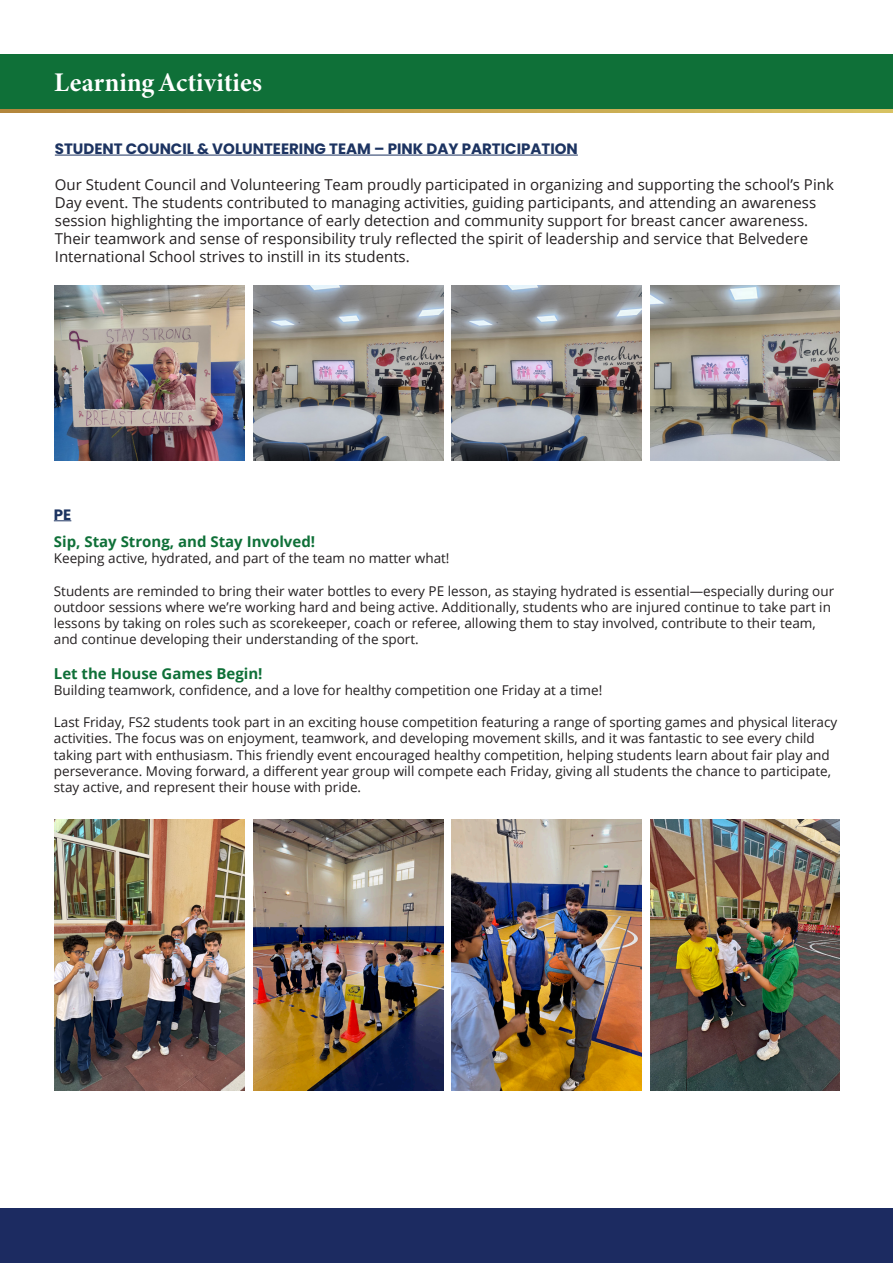
<style>
.page{position:relative;width:893px;height:1263px;background:#fff}
.page>*{position:absolute;margin:0;border:0;box-sizing:border-box;transform-origin:0 0}
.t1{font:27px "Minion Variable Concept";letter-spacing:.005em;color:#fff}
.t2{font:15px/18px "Open Sans";color:#231f20}
.t3{font:700 15px "Poppins";color:#1c3361}
.t4{font:700 15px "Open Sans";color:#0f7038}
.t5{font:13.5px/16.2px "Open Sans";color:#231f20}
</style>
<div class="page">
<div style="left:0;top:1209px;width:893px;height:54px;background:#1c2b61"></div>
<svg style="left:0;top:108px;width:893px;height:5px"></svg>
<div style="left:0;top:54px;width:893px;height:54px;background:#0f7038"></div>
<img style="left:55px;top:819px;width:190px;height:272px">
<img style="left:253px;top:819px;width:190px;height:272px">
<img style="left:452px;top:819px;width:189px;height:272px">
<img style="left:650px;top:819px;width:190px;height:272px">
<svg style="left:54px;top:520px;width:17px;height:1px"></svg>
<hr style="left:55px;top:155px;width:523px;height:1px;background:#1c3361">
<img style="left:55px;top:286px;width:190px;height:174px">
<img style="left:253px;top:286px;width:190px;height:174px">
<img style="left:452px;top:286px;width:189px;height:174px">
<img style="left:650px;top:286px;width:190px;height:174px">
<p class="t1" style="left:54px;top:63px;width:210px">Learning Activities</p>
<p class="t3" style="left:55px;top:140px;width:524px">STUDENT COUNCIL &amp; VOLUNTEERING TEAM – PINK DAY PARTICIPATION</p>
<p class="t2" style="left:55px;top:175px;width:780px">Our Student Council and Volunteering Team proudly participated in organizing and supporting the school’s Pink Day event. The students contributed to managing activities, guiding participants, and attending an awareness session highlighting the importance of early detection and community support for breast cancer awareness.<br>Their teamwork and sense of responsibility truly reflected the spirit of leadership and service that Belvedere International School strives to instill in its students.</p>
<p class="t3" style="left:54px;top:506px;width:19px">PE</p>
<p class="t4" style="left:54px;top:531px;width:263px">Sip, Stay Strong, and Stay Involved!</p>
<p class="t5" style="left:54px;top:550px;width:397px">Keeping active, hydrated, and part of the team no matter what!</p>
<p class="t5" style="left:54px;top:582px;width:782px">Students are reminded to bring their water bottles to every PE lesson, as staying hydrated is essential—especially during our outdoor sessions where we’re working hard and being active. Additionally, students who are injured continue to take part in lessons by taking on roles such as scorekeeper, coach or referee, allowing them to stay involved, contribute to their team, and continue developing their understanding of the sport.</p>
<p class="t4" style="left:54px;top:662px;width:210px">Let the House Games Begin!</p>
<p class="t5" style="left:54px;top:681px;width:550px">Building teamwork, confidence, and a love for healthy competition one Friday at a time!</p>
<p class="t5" style="left:54px;top:714px;width:785px">Last Friday, FS2 students took part in an exciting house competition featuring a range of sporting games and physical literacy activities. The focus was on enjoyment, teamwork, and developing movement skills, and it was fantastic to see every child taking part with enthusiasm. This friendly event encouraged healthy competition, helping students learn about fair play and perseverance. Moving forward, a different year group will compete each Friday, giving all students the chance to participate, stay active, and represent their house with pride.</p>
</div>
